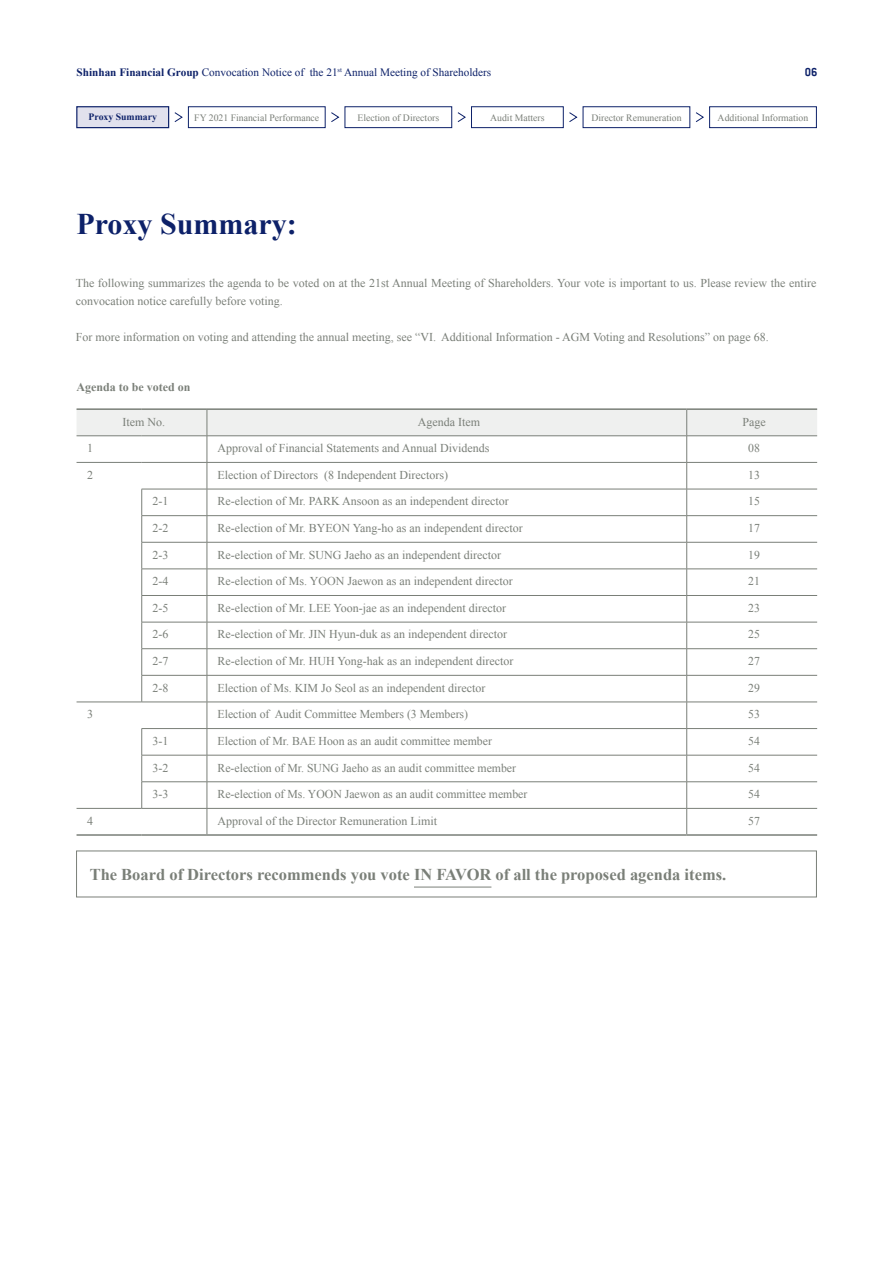
<style>
.page{position:relative;width:893px;height:1263px;background:#fff}
.page>*{position:absolute;margin:0;border:0;box-sizing:border-box;transform-origin:0 0}
.t1{font:700 30px "Times New Roman";color:#0d2169}
.t2{font:700 16.5px "Times New Roman";color:#7a7f78}
.t3{font:700 12.75px "Conduit ITC";color:#0d2169}
.t4{font:12px/18px "Times New Roman";color:#7a7f78}
.t5{font:700 12px "Times New Roman";color:#7a7f78}
.t6{font:11.25px "Times New Roman";color:#0d2169}
.t7{font:9.75px "Times New Roman";color:#7a7f78}
.t8{font:700 9.75px "Times New Roman";color:#0d2169}
.s1{font-weight:700}
</style>
<div class="page">
<div style="left:76px;top:106px;width:93px;height:22px;background:#e1e1ed;border:1px solid #0d2169"></div>
<div style="left:345px;top:107px;width:107px;height:21px;background:#fff;border:1px solid #0d2169"></div>
<div style="left:583px;top:107px;width:107px;height:21px;background:#fff;border:1px solid #0d2169"></div>
<div style="left:188px;top:107px;width:137px;height:21px;background:#fff;border:1px solid #0d2169"></div>
<div style="left:471px;top:107px;width:92px;height:21px;background:#fff;border:1px solid #0d2169"></div>
<div style="left:709px;top:107px;width:108px;height:21px;background:#fff;border:1px solid #0d2169"></div>
<svg style="left:174px;top:112px;width:9px;height:10px"></svg>
<svg style="left:331px;top:112px;width:8px;height:10px"></svg>
<svg style="left:457px;top:112px;width:9px;height:10px"></svg>
<svg style="left:569px;top:112px;width:8px;height:10px"></svg>
<svg style="left:695px;top:112px;width:9px;height:10px"></svg>
<hr style="left:414px;top:887px;width:77px;height:1px;background:#7a7f78">
<hr style="left:77px;top:408px;width:65px;height:2px;background:#7a7f78">
<hr style="left:142px;top:408px;width:65px;height:2px;background:#7a7f78">
<hr style="left:207px;top:408px;width:480px;height:2px;background:#7a7f78">
<hr style="left:687px;top:408px;width:130px;height:2px;background:#7a7f78">
<hr style="left:77px;top:834px;width:65px;height:2px;background:#7a7f78">
<hr style="left:142px;top:834px;width:65px;height:2px;background:#7a7f78">
<hr style="left:207px;top:834px;width:480px;height:2px;background:#7a7f78">
<hr style="left:687px;top:834px;width:130px;height:2px;background:#7a7f78">
<svg style="left:77px;top:409px;width:740px;height:425px"></svg>
<p class="t6" style="left:77px;top:64px;width:416px"><span class="s1">Shinhan Financial Group</span> Convocation Notice of the 21<sup>st</sup> Annual Meeting of Shareholders</p>
<p class="t3" style="left:805px;top:65px;width:14px">06</p>
<p class="t8" style="left:89px;top:110px;width:70px">Proxy Summary</p>
<p class="t7" style="left:194px;top:110px;width:127px">FY 2021 Financial Performance</p>
<p class="t7" style="left:357px;top:110px;width:83px">Election of Directors</p>
<p class="t7" style="left:490px;top:110px;width:56px">Audit Matters</p>
<p class="t7" style="left:591px;top:110px;width:92px">Director Remuneration</p>
<p class="t7" style="left:718px;top:110px;width:92px">Additional Information</p>
<p class="t1" style="left:77px;top:202px;width:222px">Proxy Summary:</p>
<p class="t4" style="left:76px;top:273px;width:742px">The following summarizes the agenda to be voted on at the 21st Annual Meeting of Shareholders. Your vote is important to us. Please review the entire convocation notice carefully before voting.</p>
<p class="t4" style="left:76px;top:327px;width:695px">For more information on voting and attending the annual meeting, see “VI. Additional Information - AGM Voting and Resolutions” on page 68.</p>
<p class="t5" style="left:77px;top:379px;width:116px">Agenda to be voted on</p>
<p class="t4" style="left:123px;top:412px;width:44px">Item No.</p>
<p class="t4" style="left:418px;top:412px;width:64px">Agenda Item</p>
<p class="t4" style="left:742px;top:412px;width:25px">Page</p>
<p class="t4" style="left:87px;top:439px;width:7px">1</p>
<p class="t4" style="left:218px;top:439px;width:273px">Approval of Financial Statements and Annual Dividends</p>
<p class="t4" style="left:748px;top:439px;width:13px">08</p>
<p class="t4" style="left:87px;top:465px;width:7px">2</p>
<p class="t4" style="left:218px;top:465px;width:232px">Election of Directors (8 Independent Directors)</p>
<p class="t4" style="left:748px;top:465px;width:13px">13</p>
<p class="t4" style="left:152px;top:492px;width:17px">2-1</p>
<p class="t4" style="left:218px;top:492px;width:293px">Re-election of Mr. PARK Ansoon as an independent director</p>
<p class="t4" style="left:748px;top:492px;width:13px">15</p>
<p class="t4" style="left:152px;top:519px;width:17px">2-2</p>
<p class="t4" style="left:218px;top:519px;width:307px">Re-election of Mr. BYEON Yang-ho as an independent director</p>
<p class="t4" style="left:748px;top:519px;width:13px">17</p>
<p class="t4" style="left:152px;top:545px;width:17px">2-3</p>
<p class="t4" style="left:218px;top:545px;width:285px">Re-election of Mr. SUNG Jaeho as an independent director</p>
<p class="t4" style="left:748px;top:545px;width:13px">19</p>
<p class="t4" style="left:152px;top:572px;width:17px">2-4</p>
<p class="t4" style="left:218px;top:572px;width:297px">Re-election of Ms. YOON Jaewon as an independent director</p>
<p class="t4" style="left:748px;top:572px;width:13px">21</p>
<p class="t4" style="left:152px;top:598px;width:17px">2-5</p>
<p class="t4" style="left:218px;top:598px;width:290px">Re-election of Mr. LEE Yoon-jae as an independent director</p>
<p class="t4" style="left:748px;top:598px;width:13px">23</p>
<p class="t4" style="left:152px;top:625px;width:17px">2-6</p>
<p class="t4" style="left:218px;top:625px;width:291px">Re-election of Mr. JIN Hyun-duk as an independent director</p>
<p class="t4" style="left:748px;top:625px;width:13px">25</p>
<p class="t4" style="left:152px;top:652px;width:17px">2-7</p>
<p class="t4" style="left:218px;top:652px;width:297px">Re-election of Mr. HUH Yong-hak as an independent director</p>
<p class="t4" style="left:748px;top:652px;width:13px">27</p>
<p class="t4" style="left:152px;top:678px;width:17px">2-8</p>
<p class="t4" style="left:218px;top:678px;width:269px">Election of Ms. KIM Jo Seol as an independent director</p>
<p class="t4" style="left:748px;top:678px;width:13px">29</p>
<p class="t4" style="left:87px;top:705px;width:7px">3</p>
<p class="t4" style="left:218px;top:705px;width:252px">Election of Audit Committee Members (3 Members)</p>
<p class="t4" style="left:748px;top:705px;width:13px">53</p>
<p class="t4" style="left:152px;top:731px;width:17px">3-1</p>
<p class="t4" style="left:218px;top:731px;width:276px">Election of Mr. BAE Hoon as an audit committee member</p>
<p class="t4" style="left:748px;top:731px;width:13px">54</p>
<p class="t4" style="left:152px;top:758px;width:17px">3-2</p>
<p class="t4" style="left:218px;top:758px;width:300px">Re-election of Mr. SUNG Jaeho as an audit committee member</p>
<p class="t4" style="left:748px;top:758px;width:13px">54</p>
<p class="t4" style="left:152px;top:785px;width:17px">3-3</p>
<p class="t4" style="left:218px;top:785px;width:311px">Re-election of Ms. YOON Jaewon as an audit committee member</p>
<p class="t4" style="left:748px;top:785px;width:13px">54</p>
<p class="t4" style="left:87px;top:811px;width:7px">4</p>
<p class="t4" style="left:218px;top:811px;width:221px">Approval of the Director Remuneration Limit</p>
<p class="t4" style="left:748px;top:811px;width:13px">57</p>
<p class="t2" style="left:90px;top:862px;width:638px">The Board of Directors recommends you vote IN FAVOR of all the proposed agenda items.</p>
</div>
